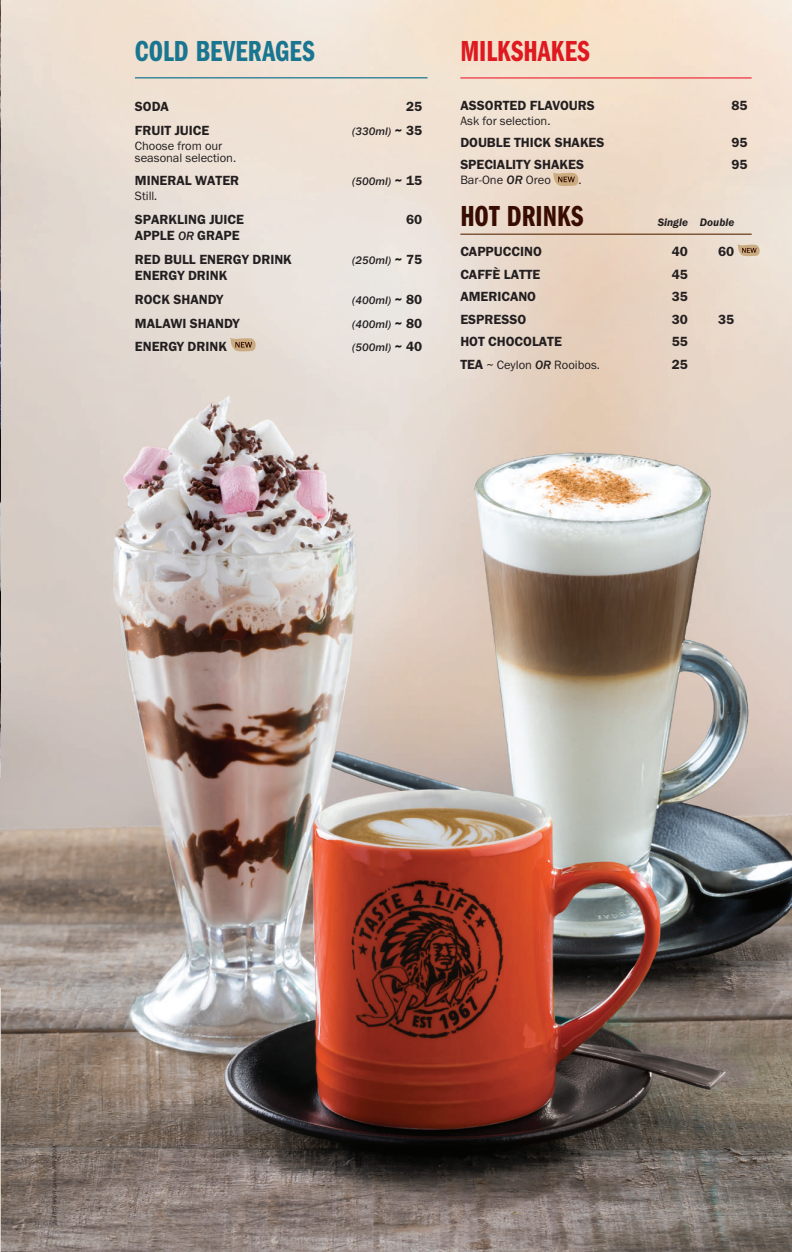
<style>
.page{position:relative;width:792px;height:1252px;background:#fff}
.page>*{position:absolute;margin:0;border:0;box-sizing:border-box;transform-origin:0 0}
.t1{font:30px "Franklin Gothic URW Com Dem";color:#1a7690}
.t2{font:30px "Franklin Gothic URW Com Dem";color:#de1920}
.t3{font:30px "Franklin Gothic URW Com Dem";color:#380c00}
.t4{font:13.75px/23.6px "Franklin Gothic URW Dem";color:#231f20}
.t5{font:12.5px/11.2px "Franklin Gothic URW Boo";color:#231f20}
.t6{font:11.25px "Franklin Gothic URW Med Ita";color:#231f20}
.t7{font:11.25px "Franklin Gothic URW Dem Ita";color:#231f20}
.t8{font:5.62px "Franklin Gothic URW Boo Ita";color:#231f20}
.s1{font-family:"Franklin Gothic URW Dem";font-size:13.75px}
.s2{font-family:"Franklin Gothic URW Boo Ita"}
.s3{font-family:"Franklin Gothic URW Med Ita";font-size:12.5px}
.s4{font-family:"Franklin Gothic URW Med Ita"}
</style>
<div class="page">
<img style="left:1px;top:0;width:790px;height:1251px">
<img style="left:0;top:1px;width:1px;height:887px">
<hr style="left:0;top:987px;width:1px;height:264px;background:#eae1d4">
<hr style="left:0;top:888px;width:1px;height:162px;background:#1487b4">
<svg style="left:230px;top:337px;width:26px;height:15px"></svg>
<hr style="left:135px;top:77px;width:292px;height:1px;background:#1a7690">
<svg style="left:737px;top:244px;width:22px;height:13px"></svg>
<hr style="left:460px;top:233px;width:291px;height:2px;background:#6a3e1d">
<svg style="left:553px;top:172px;width:25px;height:15px"></svg>
<hr style="left:460px;top:77px;width:291px;height:2px;background:#ee3342">
<svg style="left:786px;top:1249px;width:6px;height:3px"></svg>
<h1 class="t1" style="left:135px;top:30px;width:181px">COLD BEVERAGES</h1>
<p class="t4" style="left:135px;top:95px;width:36px">SODA</p>
<p class="t4" style="left:406px;top:95px;width:18px">25</p>
<p class="t4" style="left:135px;top:119px;width:76px">FRUIT JUICE</p>
<p class="t6" style="left:352px;top:125px;width:71px">(330ml) <span class="s1">~ 35</span></p>
<p class="t5" style="left:135px;top:140px;width:103px">Choose from our seasonal selection.</p>
<p class="t4" style="left:135px;top:168px;width:106px">MINERAL WATER</p>
<p class="t6" style="left:352px;top:175px;width:71px">(500ml) <span class="s1">~ 15</span></p>
<p class="t5" style="left:135px;top:190px;width:24px">Still<span class="s2">.</span></p>
<p class="t4" style="left:135px;top:207px;width:110px">SPARKLING JUICE</p>
<p class="t4" style="left:406px;top:207px;width:18px">60</p>
<p class="t4" style="left:135px;top:223px;width:158px">APPLE <span class="s3">OR</span> GRAPE<br>RED BULL ENERGY DRINK</p>
<p class="t6" style="left:352px;top:253px;width:71px">(250ml) <span class="s1">~ 75</span></p>
<p class="t4" style="left:135px;top:264px;width:94px">ENERGY DRINK<br>ROCK SHANDY</p>
<p class="t6" style="left:352px;top:293px;width:71px">(400ml) <span class="s1">~ 80</span></p>
<p class="t4" style="left:135px;top:311px;width:106px">MALAWI SHANDY</p>
<p class="t6" style="left:352px;top:317px;width:71px">(400ml) <span class="s1">~ 80</span></p>
<p class="t4" style="left:135px;top:335px;width:93px">ENERGY DRINK</p>
<p class="t6" style="left:352px;top:341px;width:71px">(500ml) <span class="s1">~ 40</span></p>
<h1 class="t2" style="left:460px;top:30px;width:131px">MILKSHAKES</h1>
<p class="t4" style="left:460px;top:93px;width:136px">ASSORTED FLAVOURS</p>
<p class="t4" style="left:731px;top:93px;width:18px">85</p>
<p class="t5" style="left:460px;top:115px;width:92px">Ask for selection.</p>
<p class="t4" style="left:460px;top:130px;width:146px">DOUBLE THICK SHAKES</p>
<p class="t4" style="left:731px;top:130px;width:18px">95</p>
<p class="t4" style="left:460px;top:153px;width:125px">SPECIALITY SHAKES</p>
<p class="t4" style="left:731px;top:153px;width:18px">95</p>
<p class="t5" style="left:460px;top:174px;width:92px">Bar-One <span class="s4">OR</span> Oreo</p>
<p class="t5" style="left:578px;top:174px;width:5px">.</p>
<h1 class="t3" style="left:460px;top:195px;width:124px">HOT DRINKS</h1>
<p class="t7" style="left:657px;top:215px;width:78px">Single Double</p>
<p class="t4" style="left:460px;top:239px;width:83px">CAPPUCCINO</p>
<p class="t4" style="left:671px;top:239px;width:18px">40</p>
<p class="t4" style="left:718px;top:239px;width:18px">60</p>
<p class="t4" style="left:460px;top:262px;width:82px">CAFFÈ LATTE</p>
<p class="t4" style="left:671px;top:262px;width:18px">45</p>
<p class="t4" style="left:460px;top:284px;width:77px">AMERICANO</p>
<p class="t4" style="left:671px;top:284px;width:18px">35</p>
<p class="t4" style="left:460px;top:307px;width:67px">ESPRESSO</p>
<p class="t4" style="left:671px;top:307px;width:18px">30</p>
<p class="t4" style="left:718px;top:307px;width:18px">35</p>
<p class="t4" style="left:460px;top:329px;width:103px">HOT CHOCOLATE</p>
<p class="t4" style="left:671px;top:329px;width:18px">55</p>
<p class="t5" style="left:460px;top:358px;width:141px"><span class="s1">TEA</span> ~ Ceylon <span class="s4">OR</span> Rooibos.</p>
<p class="t4" style="left:671px;top:352px;width:18px">25</p>
<p class="t8" style="left:51px;top:1225px;width:82px;rotate:-90deg">21481S SPUR Zambia APR 2024.</p>
</div>
